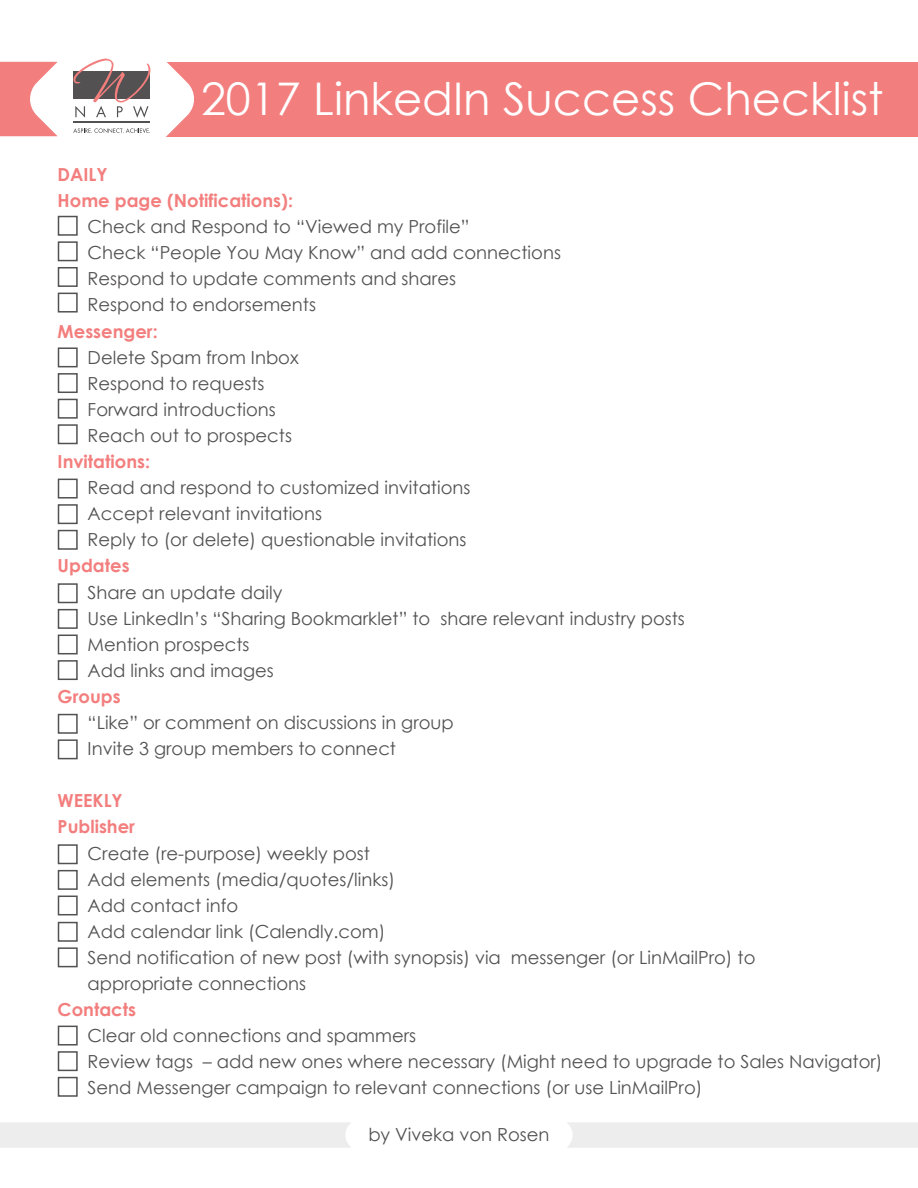
<style>
.page{position:relative;width:918px;height:1188px;background:#fff}
.page>*{position:absolute;margin:0;border:0;box-sizing:border-box;transform-origin:0 0}
.t1{font:45px "Century Gothic";color:#fff}
.t2{font:18px/26.1px "Century Gothic";color:#535151}
.t3{font:700 18px/26.1px "Century Gothic";color:#f37e7e}
</style>
<div class="page">
<div style="left:51px;top:62px;width:867px;height:74px;background:#f37e7e"></div>
<svg style="left:0;top:58px;width:196px;height:204px"></svg>
<hr style="left:73px;top:121px;width:77px;height:2px;background:#535151">
<svg style="left:73px;top:59px;width:77px;height:59px;background:#b1a6a6"></svg>
<svg style="left:73px;top:128px;width:77px;height:5px"></svg>
<svg style="left:0;top:62px;width:58px;height:74px"></svg>
<svg style="left:0;top:1122px;width:918px;height:26px"></svg>
<div style="left:58px;top:216px;width:20px;height:20px;border:2px solid #535151"></div>
<div style="left:58px;top:241px;width:20px;height:20px;border:2px solid #535151"></div>
<div style="left:58px;top:267px;width:20px;height:20px;border:2px solid #535151"></div>
<div style="left:58px;top:293px;width:20px;height:20px;border:2px solid #535151"></div>
<div style="left:58px;top:347px;width:20px;height:20px;border:2px solid #535151"></div>
<div style="left:58px;top:373px;width:20px;height:20px;border:2px solid #535151"></div>
<div style="left:58px;top:399px;width:20px;height:20px;border:2px solid #535151"></div>
<div style="left:58px;top:479px;width:20px;height:20px;border:2px solid #535151"></div>
<div style="left:58px;top:504px;width:20px;height:20px;border:2px solid #535151"></div>
<div style="left:58px;top:530px;width:20px;height:20px;border:2px solid #535151"></div>
<div style="left:58px;top:1026px;width:20px;height:20px;border:2px solid #535151"></div>
<div style="left:58px;top:1051px;width:20px;height:20px;border:2px solid #535151"></div>
<div style="left:58px;top:1077px;width:20px;height:20px;border:2px solid #535151"></div>
<div style="left:58px;top:844px;width:20px;height:20px;border:2px solid #535151"></div>
<div style="left:58px;top:870px;width:20px;height:20px;border:2px solid #535151"></div>
<div style="left:58px;top:896px;width:20px;height:19px;border:2px solid #535151"></div>
<div style="left:58px;top:922px;width:20px;height:20px;border:2px solid #535151"></div>
<div style="left:58px;top:947px;width:20px;height:20px;border:2px solid #535151"></div>
<div style="left:58px;top:424px;width:20px;height:20px;border:2px solid #535151"></div>
<div style="left:58px;top:583px;width:20px;height:20px;border:2px solid #535151"></div>
<div style="left:58px;top:609px;width:20px;height:20px;border:2px solid #535151"></div>
<div style="left:58px;top:635px;width:20px;height:19px;border:2px solid #535151"></div>
<div style="left:58px;top:660px;width:20px;height:20px;border:2px solid #535151"></div>
<div style="left:58px;top:714px;width:20px;height:20px;border:2px solid #535151"></div>
<div style="left:58px;top:739px;width:20px;height:20px;border:2px solid #535151"></div>
<h1 class="t1" style="left:201px;top:67px;width:684px">2017 LinkedIn Success Checklist</h1>
<p class="t3" style="left:58px;top:161px;width:237px">DAILY<br>Home page (Notifications):</p>
<p class="t2" style="left:88px;top:213px;width:475px">Check and Respond to “Viewed my Profile”<br>Check “People You May Know” and add connections Respond to update comments and shares<br>Respond to endorsements</p>
<p class="t3" style="left:58px;top:317px;width:102px">Messenger:</p>
<p class="t2" style="left:88px;top:344px;width:213px">Delete Spam from Inbox<br>Respond to requests<br>Forward introductions<br>Reach out to prospects</p>
<p class="t3" style="left:58px;top:448px;width:94px">Invitations:</p>
<p class="t2" style="left:88px;top:474px;width:384px">Read and respond to customized invitations<br>Accept relevant invitations<br>Reply to (or delete) questionable invitations</p>
<p class="t3" style="left:58px;top:552px;width:73px">Updates</p>
<p class="t2" style="left:88px;top:579px;width:599px">Share an update daily<br>Use LinkedIn’s “Sharing Bookmarklet” to share relevant industry posts Mention prospects<br>Add links and images</p>
<p class="t3" style="left:58px;top:683px;width:64px">Groups</p>
<p class="t2" style="left:88px;top:709px;width:368px">“Like” or comment on discussions in group<br>Invite 3 group members to connect</p>
<p class="t3" style="left:58px;top:787px;width:79px">WEEKLY<br>Publisher</p>
<p class="t2" style="left:88px;top:840px;width:669px">Create (re-purpose) weekly post<br>Add elements (media/quotes/links)<br>Add contact info<br>Add calendar link (Calendly.com)<br>Send notification of new post (with synopsis) via messenger (or LinMailPro) to appropriate connections</p>
<p class="t3" style="left:58px;top:996px;width:80px">Contacts</p>
<p class="t2" style="left:88px;top:1022px;width:796px">Clear old connections and spammers<br>Review tags – add new ones where necessary (Might need to upgrade to Sales Navigator)<br>Send Messenger campaign to relevant connections (or use LinMailPro)</p>
<p class="t2" style="left:368px;top:1122px;width:183px">by Viveka von Rosen</p>
</div>
